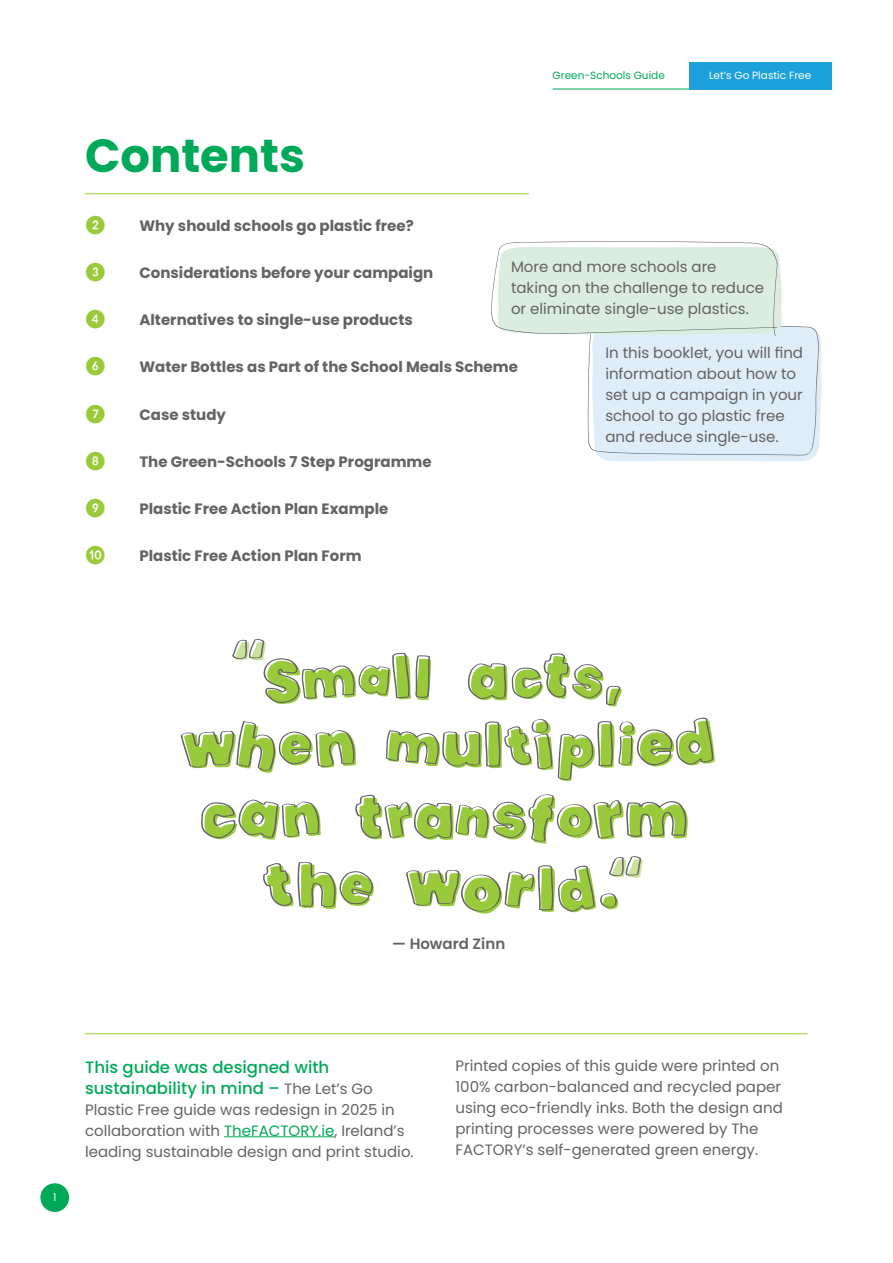
<style>
.page{position:relative;width:893px;height:1263px;background:#fff}
.page>*{position:absolute;margin:0;border:0;box-sizing:border-box;transform-origin:0 0}
.Section_Header{font:700 46.5px "Poppins";color:#00a957}
.Paragraph_Head{font:18px "Lato";color:#99ca3b}
.Opening_Paragraph{font:500 16.5px/21px "Poppins";color:#00a957}
.Opening_Paragraph-2{font:15px/21px "Poppins";color:#636265}
.Paragraph_Head-2{font:700 15px "Poppins";color:#636265}
.Body{font:15px/21px "Poppins";color:#636265}
.Highlight_Text{font:600 15px "Poppins";color:#636265}
.t1{font:10.5px "Poppins";color:#fff}
.t2{font:10.5px "Poppins";color:#00a957}
.s1{font-weight:400;font-size:15px;color:#636265}
.s2{color:#00a957}
</style>
<div class="page">
<hr style="left:85px;top:193px;width:444px;height:1px;background:#99ca3b">
<hr style="left:85px;top:1033px;width:722px;height:1px;background:#99ca3b">
<svg style="left:232px;top:639px;width:199px;height:65px"></svg>
<svg style="left:201px;top:800px;width:120px;height:40px"></svg>
<svg style="left:263px;top:862px;width:111px;height:47px"></svg>
<svg style="left:355px;top:794px;width:333px;height:50px"></svg>
<svg style="left:468px;top:653px;width:154px;height:54px"></svg>
<svg style="left:385px;top:717px;width:330px;height:64px"></svg>
<svg style="left:406px;top:856px;width:237px;height:58px"></svg>
<svg style="left:181px;top:721px;width:175px;height:52px"></svg>
<svg style="left:491px;top:241px;width:331px;height:220px"></svg>
<hr style="left:224px;top:1136px;width:110px;height:1px;background:#00a957">
<hr style="left:553px;top:89px;width:138px;height:1px;background:#00a957">
<div style="left:689px;top:62px;width:142px;height:27px;background:#1ca1db"></div>
<div style="left:40px;top:1183px;width:29px;height:29px;background:#00a957;border-radius:50%"></div>
<p class="Section_Header" style="left:85px;top:129px;width:222px">Contents</p>
<p class="t2" style="left:553px;top:69px;width:114px">Green-Schools Guide</p>
<p class="t1" style="left:709px;top:69px;width:104px">Let’s Go Plastic Free</p>
<p class="Paragraph_Head" style="left:85px;top:212px;width:21px">❷</p>
<p class="Paragraph_Head-2" style="left:139px;top:217px;width:276px">Why should schools go plastic free?</p>
<p class="Paragraph_Head" style="left:85px;top:259px;width:21px">❸</p>
<p class="Paragraph_Head-2" style="left:139px;top:264px;width:295px">Considerations before your campaign</p>
<p class="Paragraph_Head" style="left:85px;top:306px;width:21px">❹</p>
<p class="Paragraph_Head-2" style="left:139px;top:311px;width:275px">Alternatives to single-use products</p>
<p class="Paragraph_Head" style="left:85px;top:353px;width:21px">❻</p>
<p class="Paragraph_Head-2" style="left:139px;top:358px;width:380px">Water Bottles as Part of the School Meals Scheme</p>
<p class="Paragraph_Head" style="left:85px;top:400px;width:21px">❼</p>
<p class="Paragraph_Head-2" style="left:139px;top:406px;width:88px">Case study</p>
<p class="Paragraph_Head" style="left:85px;top:447px;width:21px">❽</p>
<p class="Paragraph_Head-2" style="left:139px;top:453px;width:294px">The Green-Schools 7 Step Programme</p>
<p class="Paragraph_Head" style="left:85px;top:494px;width:21px">❾</p>
<p class="Paragraph_Head-2" style="left:139px;top:500px;width:250px">Plastic Free Action Plan Example</p>
<p class="Paragraph_Head" style="left:85px;top:541px;width:21px">❿</p>
<p class="Paragraph_Head-2" style="left:139px;top:547px;width:224px">Plastic Free Action Plan Form</p>
<p class="Body" style="left:511px;top:256px;width:255px">More and more schools are taking on the challenge to reduce or eliminate single-use plastics.</p>
<p class="Body" style="left:605px;top:342px;width:199px">In this booklet, you will find information about how to set up a campaign in your school to go plastic free and reduce single-use.</p>
<p class="Highlight_Text" style="left:392px;top:935px;width:115px">— Howard Zinn</p>
<p class="t1" style="left:53px;top:1191px;width:5px">1</p>
<p class="Opening_Paragraph" style="left:85px;top:1056px;width:289px">This guide was designed with sustainability in mind – <span class="s1">The Let’s Go</span></p>
<p class="Opening_Paragraph-2" style="left:85px;top:1099px;width:330px">Plastic Free guide was redesign in 2025 in collaboration with <span class="s2">TheFACTORY.ie</span>, Ireland’s leading sustainable design and print studio.</p>
<p class="Opening_Paragraph-2" style="left:455px;top:1055px;width:329px">Printed copies of this guide were printed on 100% carbon-balanced and recycled paper using eco-friendly inks. Both the design and printing processes were powered by The FACTORY’s self-generated green energy.</p>
</div>
